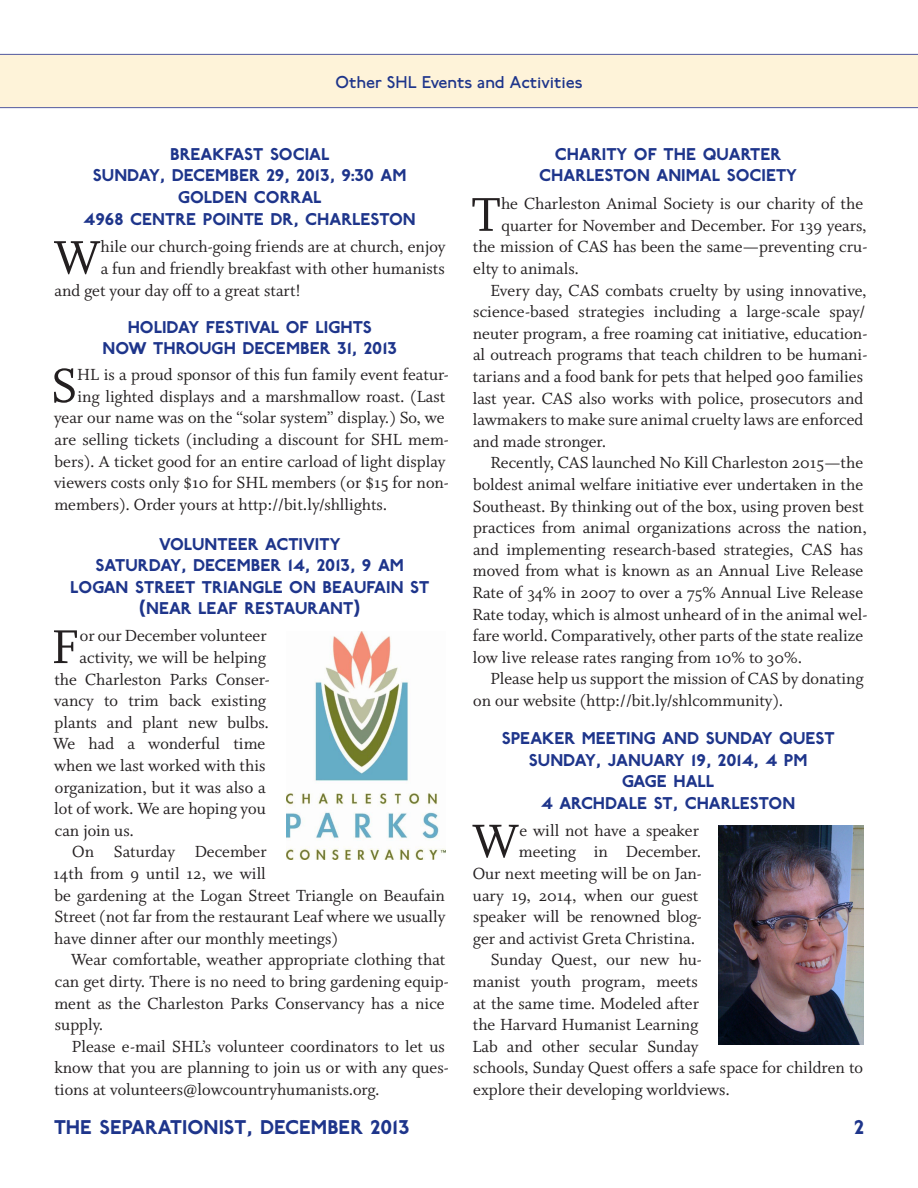
<style>
.page{position:relative;width:918px;height:1188px;background:#fff}
.page>*{position:absolute;margin:0;border:0;box-sizing:border-box;transform-origin:0 0}
.Body_Text_Drop_Cap{font:53.1px "Whitman Roman Os F";color:#231f20}
.Dateline{font:700 21px "P22 Johnston Underground";color:#1e358b}
.Page_Number_Right{font:700 21px "P22 Johnston Underground";color:#1e358b}
.Body_Text{font:18px/21.6px "Whitman Roman Os F";color:#231f20}
.Body_Text_Drop_Cap-2{font:18px "Whitman Roman Os F";color:#231f20}
.Inside_Headline{font:700 18px "P22 Johnston Underground";color:#1e358b}
.Please_Note{font:18px "P22 Johnston Underground";color:#1e358b}
</style>
<div class="page">
<div style="left:0;top:54px;width:918px;height:54px;background:#fef3d9"></div>
<img style="left:719px;top:826px;width:145px;height:219px">
<img style="left:287px;top:631px;width:159px;height:229px">
<p class="Please_Note" style="left:336px;top:72px;width:249px">Other SHL Events and Activities</p>
<p class="Inside_Headline" style="left:170px;top:143px;width:161px">BREAKFAST SOCIAL</p>
<p class="Inside_Headline" style="left:93px;top:165px;width:315px">SUNDAY, DECEMBER 29, 2013, 9:30 AM</p>
<p class="Inside_Headline" style="left:178px;top:186px;width:145px">GOLDEN CORRAL</p>
<p class="Inside_Headline" style="left:84px;top:208px;width:334px">4968 CENTRE POINTE DR, CHARLESTON</p>
<p class="Body_Text_Drop_Cap" style="left:54px;top:229px;width:48px">W</p>
<p class="Body_Text_Drop_Cap-2" style="left:100px;top:237px;width:347px">hile our church-going friends are at church, enjoy</p>
<p class="Body_Text_Drop_Cap-2" style="left:101px;top:259px;width:346px">a fun and friendly breakfast with other humanists</p>
<p class="Body_Text_Drop_Cap-2" style="left:55px;top:280px;width:248px">and get your day off to a great start!</p>
<p class="Inside_Headline" style="left:128px;top:316px;width:246px">HOLIDAY FESTIVAL OF LIGHTS</p>
<p class="Inside_Headline" style="left:102px;top:338px;width:296px">NOW THROUGH DECEMBER 31, 2013</p>
<p class="Body_Text_Drop_Cap" style="left:51px;top:356px;width:28px">S</p>
<p class="Body_Text_Drop_Cap-2" style="left:77px;top:365px;width:373px">HL is a proud sponsor of this fun family event featur-</p>
<p class="Body_Text_Drop_Cap-2" style="left:78px;top:386px;width:369px">ing lighted displays and a marshmallow roast. (Last</p>
<p class="Body_Text_Drop_Cap-2" style="left:54px;top:408px;width:392px">year our name was on the “solar system” display.) So, we</p>
<p class="Body_Text_Drop_Cap-2" style="left:55px;top:430px;width:396px">are selling tickets (including a discount for SHL mem-</p>
<p class="Body_Text_Drop_Cap-2" style="left:55px;top:451px;width:392px">bers). A ticket good for an entire carload of light display</p>
<p class="Body_Text_Drop_Cap-2" style="left:54px;top:473px;width:396px">viewers costs only $10 for SHL members (or $15 for non-</p>
<p class="Body_Text_Drop_Cap-2" style="left:54px;top:494px;width:334px">members). Order yours at http://bit.ly/shllights.</p>
<p class="Inside_Headline" style="left:159px;top:533px;width:183px">VOLUNTEER ACTIVITY</p>
<p class="Inside_Headline" style="left:96px;top:555px;width:310px">SATURDAY, DECEMBER 14, 2013, 9 AM</p>
<p class="Inside_Headline" style="left:70px;top:576px;width:361px">LOGAN STREET TRIANGLE ON BEAUFAIN ST</p>
<p class="Inside_Headline" style="left:140px;top:598px;width:222px">(NEAR LEAF RESTAURANT)</p>
<p class="Body_Text_Drop_Cap" style="left:52px;top:618px;width:29px">F</p>
<p class="Body_Text_Drop_Cap-2" style="left:80px;top:626px;width:188px">or our December volunteer</p>
<p class="Body_Text_Drop_Cap-2" style="left:80px;top:648px;width:188px">activity, we will be helping</p>
<p class="Body_Text_Drop_Cap-2" style="left:54px;top:669px;width:217px">the Charleston Parks Conser-</p>
<p class="Body_Text_Drop_Cap-2" style="left:54px;top:691px;width:213px">vancy to trim back existing</p>
<p class="Body_Text_Drop_Cap-2" style="left:55px;top:712px;width:216px">plants and plant new bulbs.</p>
<p class="Body_Text_Drop_Cap-2" style="left:53px;top:734px;width:214px">We had a wonderful time</p>
<p class="Body_Text_Drop_Cap-2" style="left:54px;top:756px;width:213px">when we last worked with this</p>
<p class="Body_Text_Drop_Cap-2" style="left:55px;top:777px;width:212px">organization, but it was also a</p>
<p class="Body_Text_Drop_Cap-2" style="left:54px;top:799px;width:213px">lot of work. We are hoping you</p>
<p class="Body_Text_Drop_Cap-2" style="left:55px;top:820px;width:81px">can join us.</p>
<p class="Body_Text" style="left:53px;top:842px;width:394px;text-indent:19px">On Saturday December<br>14th from 9 until 12, we will<br>be gardening at the Logan Street Triangle on Beaufain Street (not far from the restaurant Leaf where we usually have dinner after our monthly meetings)</p>
<p class="Body_Text" style="left:54px;top:950px;width:396px;text-indent:17px">Wear comfortable, weather appropriate clothing that can get dirty. There is no need to bring gardening equip&shy;ment as the Charleston Parks Conservancy has a nice supply.</p>
<p class="Body_Text" style="left:54px;top:1036px;width:396px;text-indent:18px">Please e-mail SHL’s volunteer coordinators to let us know that you are planning to join us or with any ques&shy;tions at volunteers@lowcountryhumanists.org.</p>
<p class="Inside_Headline" style="left:555px;top:143px;width:228px">CHARITY OF THE QUARTER</p>
<p class="Inside_Headline" style="left:539px;top:165px;width:259px">CHARLESTON ANIMAL SOCIETY</p>
<p class="Body_Text_Drop_Cap" style="left:471px;top:185px;width:31px">T</p>
<p class="Body_Text_Drop_Cap-2" style="left:501px;top:194px;width:364px">he Charleston Animal Society is our charity of the</p>
<p class="Body_Text_Drop_Cap-2" style="left:502px;top:215px;width:367px">quarter for November and December. For 139 years,</p>
<p class="Body_Text_Drop_Cap-2" style="left:473px;top:237px;width:396px">the mission of CAS has been the same—preventing cru-</p>
<p class="Body_Text_Drop_Cap-2" style="left:473px;top:259px;width:107px">elty to animals.</p>
<p class="Body_Text" style="left:473px;top:280px;width:396px;text-indent:18px">Every day, CAS combats cruelty by using innovative, science-based strategies including a large-scale spay/ neuter program, a free roaming cat initiative, education&shy;al outreach programs that teach children to be humani&shy;tarians and a food bank for pets that helped 900 families last year. CAS also works with police, prosecutors and lawmakers to make sure animal cruelty laws are enforced and made stronger.</p>
<p class="Body_Text" style="left:472px;top:452px;width:396px;text-indent:18px">Recently, CAS launched No Kill Charleston 2015—the boldest animal welfare initiative ever undertaken in the Southeast. By thinking out of the box, using proven best practices from animal organizations across the nation, and implementing research-based strategies, CAS has moved from what is known as an Annual Live Release Rate of 34% in 2007 to over a 75% Annual Live Release Rate today, which is almost unheard of in the animal wel&shy;fare world. Comparatively, other parts of the state realize low live release rates ranging from 10% to 30%.</p>
<p class="Body_Text" style="left:473px;top:668px;width:392px;text-indent:17px">Please help us support the mission of CAS by donating on our website (http://bit.ly/shlcommunity).</p>
<p class="Inside_Headline" style="left:502px;top:727px;width:334px">SPEAKER MEETING AND SUNDAY QUEST</p>
<p class="Inside_Headline" style="left:529px;top:749px;width:280px">SUNDAY, JANUARY 19, 2014, 4 PM</p>
<p class="Inside_Headline" style="left:622px;top:771px;width:94px">GAGE HALL</p>
<p class="Inside_Headline" style="left:541px;top:792px;width:256px">4 ARCHDALE ST, CHARLESTON</p>
<p class="Body_Text_Drop_Cap" style="left:472px;top:812px;width:48px">W</p>
<p class="Body_Text_Drop_Cap-2" style="left:519px;top:820px;width:181px">e will not have a speaker</p>
<p class="Body_Text_Drop_Cap-2" style="left:519px;top:842px;width:184px">meeting in December.</p>
<p class="Body_Text_Drop_Cap-2" style="left:473px;top:864px;width:231px">Our next meeting will be on Jan-</p>
<p class="Body_Text_Drop_Cap-2" style="left:473px;top:885px;width:227px">uary 19, 2014, when our guest</p>
<p class="Body_Text_Drop_Cap-2" style="left:473px;top:907px;width:230px">speaker will be renowned blog-</p>
<p class="Body_Text_Drop_Cap-2" style="left:473px;top:928px;width:224px">ger and activist Greta Christina.</p>
<p class="Body_Text" style="left:472px;top:950px;width:392px;text-indent:18px">Sunday Quest, our new hu-<br>manist youth program, meets<br>at the same time. Modeled after<br>the Harvard Humanist Learning<br>Lab and other secular Sunday<br>schools, Sunday Quest offers a safe space for children to explore their developing worldviews.</p>
<p class="Dateline" style="left:54px;top:1115px;width:357px">THE SEPARATIONIST, DECEMBER 2013</p>
<p class="Page_Number_Right" style="left:854px;top:1115px;width:11px">2</p>
</div>
